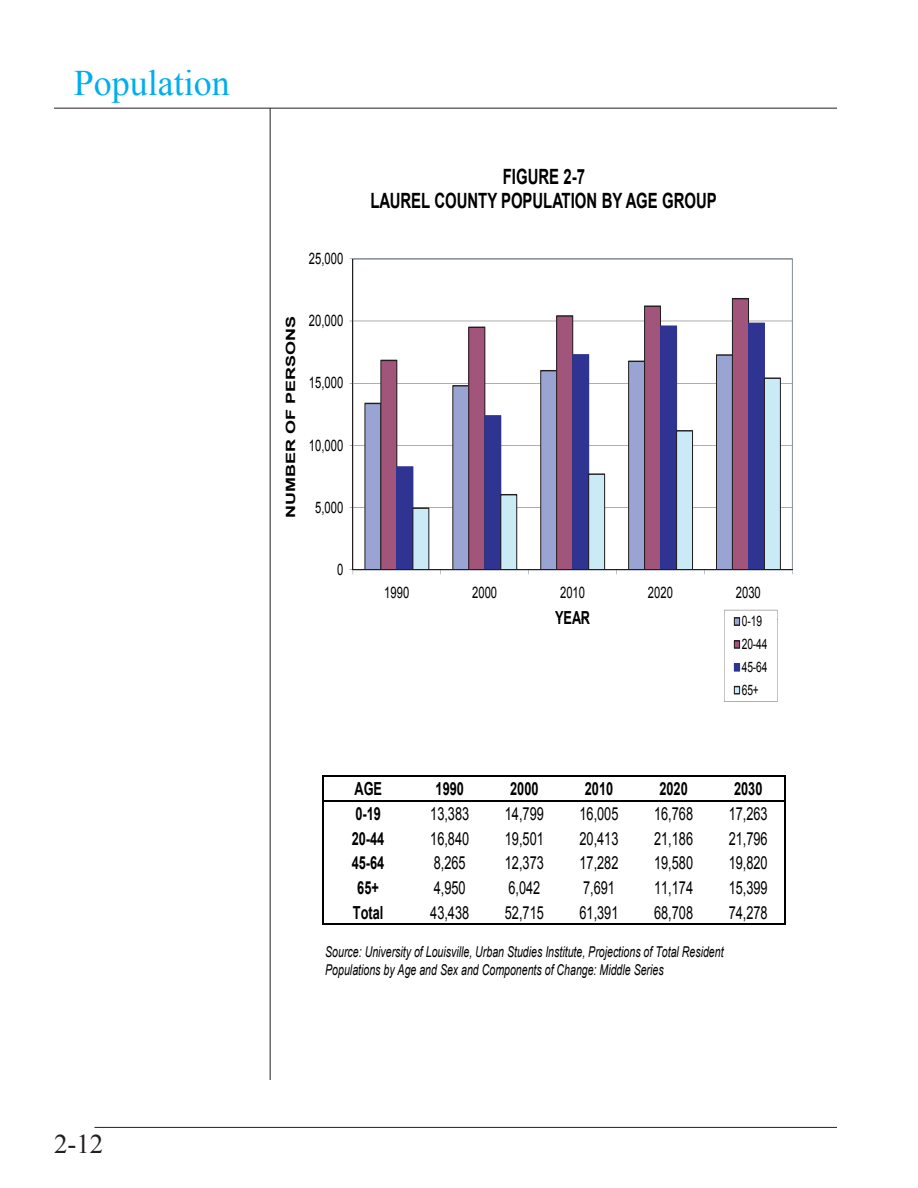
<style>
.page{position:relative;width:918px;height:1188px;background:#fff}
.page>*{position:absolute;margin:0;border:0;box-sizing:border-box;transform-origin:0 0}
.t1{font:36px "Times New Roman";color:#00aeef}
.t2{font:27px "Times New Roman";color:#231f20}
.t3{font:700 21px/24.3px "Arial";letter-spacing:-.005em;color:#000;text-align:center;scale:.71 1}
.t4{font:18px "Arial";color:#000;scale:.71 1}
.t5{font:700 18px "Arial";color:#000;scale:.71 1}
.t6{font:15.9px "Arial";color:#000;scale:.71 1}
.t7{font:italic 15px/18.6px "Arial";color:#000;scale:.71 1}
.t8{font:14.4px/23px "Arial";letter-spacing:-.005em;color:#000;scale:.71 1}
.t9{font:700 12.75px "Arial";color:#000;scale:1.41 1}
</style>
<div class="page">
<hr style="left:54px;top:108px;width:783px;height:1px;background:#231f20">
<hr style="left:270px;top:108px;width:1px;height:972px;background:#231f20">
<hr style="left:94px;top:1127px;width:743px;height:1px;background:#231f20">
<svg style="left:352px;top:258px;width:441px;height:312px"></svg>
<svg style="left:364px;top:360px;width:65px;height:210px"></svg>
<svg style="left:452px;top:327px;width:65px;height:243px"></svg>
<svg style="left:540px;top:315px;width:65px;height:255px"></svg>
<svg style="left:628px;top:306px;width:65px;height:264px"></svg>
<svg style="left:716px;top:298px;width:65px;height:272px;background:#9288b0"></svg>
<hr style="left:353px;top:259px;width:1px;height:311px;background:#231f20">
<hr style="left:353px;top:570px;width:439px;height:1px;background:#231f20">
<hr style="left:323px;top:775px;width:1px;height:150px;background:#000">
<hr style="left:785px;top:777px;width:1px;height:148px;background:#000">
<hr style="left:324px;top:775px;width:462px;height:2px;background:#000">
<hr style="left:324px;top:800px;width:462px;height:2px;background:#000">
<hr style="left:324px;top:923px;width:462px;height:2px;background:#000">
<svg style="left:724px;top:610px;width:53px;height:92px"></svg>
<h1 class="t1" style="left:74px;top:59px;width:158px">Population</h1>
<p class="t6" style="left:309px;top:248px;width:50px">25,000</p>
<p class="t9" style="left:282px;top:518px;width:145px;rotate:-90deg">NUMBER OF PERSONS</p>
<p class="t6" style="left:309px;top:310px;width:50px">20,000</p>
<p class="t6" style="left:309px;top:372px;width:50px">15,000</p>
<p class="t6" style="left:309px;top:435px;width:50px">10,000</p>
<p class="t6" style="left:315px;top:497px;width:41px">5,000</p>
<p class="t6" style="left:337px;top:559px;width:10px">0</p>
<p class="t3" style="left:370px;top:165px;width:489px">FIGURE 2-7<br>LAUREL COUNTY POPULATION BY AGE GROUP</p>
<p class="t6" style="left:384px;top:582px;width:37px">1990</p>
<p class="t6" style="left:472px;top:582px;width:37px">2000</p>
<p class="t6" style="left:560px;top:582px;width:37px">2010</p>
<p class="t6" style="left:648px;top:582px;width:37px">2020</p>
<p class="t6" style="left:736px;top:582px;width:37px">2030</p>
<p class="t5" style="left:555px;top:606px;width:51px">YEAR</p>
<p class="t8" style="left:742px;top:610px;width:38px">0-19<br>20-44<br>45-64<br>65+</p>
<p class="t5" style="left:354px;top:777px;width:40px">AGE</p>
<p class="t5" style="left:436px;top:777px;width:41px">1990</p>
<p class="t5" style="left:510px;top:777px;width:41px">2000</p>
<p class="t5" style="left:585px;top:777px;width:41px">2010</p>
<p class="t5" style="left:659px;top:777px;width:41px">2020</p>
<p class="t5" style="left:734px;top:777px;width:41px">2030</p>
<p class="t5" style="left:355px;top:802px;width:37px">0-19</p>
<p class="t4" style="left:430px;top:802px;width:56px">13,383</p>
<p class="t4" style="left:505px;top:802px;width:56px">14,799</p>
<p class="t4" style="left:579px;top:802px;width:56px">16,005</p>
<p class="t4" style="left:654px;top:802px;width:56px">16,768</p>
<p class="t4" style="left:729px;top:802px;width:56px">17,263</p>
<p class="t5" style="left:352px;top:827px;width:47px">20-44</p>
<p class="t4" style="left:430px;top:827px;width:56px">16,840</p>
<p class="t4" style="left:505px;top:827px;width:56px">19,501</p>
<p class="t4" style="left:579px;top:827px;width:56px">20,413</p>
<p class="t4" style="left:654px;top:827px;width:56px">21,186</p>
<p class="t4" style="left:729px;top:827px;width:56px">21,796</p>
<p class="t5" style="left:352px;top:851px;width:47px">45-64</p>
<p class="t4" style="left:434px;top:851px;width:46px">8,265</p>
<p class="t4" style="left:505px;top:851px;width:56px">12,373</p>
<p class="t4" style="left:579px;top:851px;width:56px">17,282</p>
<p class="t4" style="left:654px;top:851px;width:56px">19,580</p>
<p class="t4" style="left:729px;top:851px;width:56px">19,820</p>
<p class="t5" style="left:357px;top:876px;width:32px">65+</p>
<p class="t4" style="left:434px;top:876px;width:46px">4,950</p>
<p class="t4" style="left:508px;top:876px;width:46px">6,042</p>
<p class="t4" style="left:583px;top:876px;width:46px">7,691</p>
<p class="t4" style="left:654px;top:876px;width:56px">11,174</p>
<p class="t4" style="left:729px;top:876px;width:56px">15,399</p>
<p class="t5" style="left:353px;top:901px;width:44px">Total</p>
<p class="t4" style="left:430px;top:901px;width:56px">43,438</p>
<p class="t4" style="left:505px;top:901px;width:56px">52,715</p>
<p class="t4" style="left:579px;top:901px;width:56px">61,391</p>
<p class="t4" style="left:654px;top:901px;width:56px">68,708</p>
<p class="t4" style="left:729px;top:901px;width:56px">74,278</p>
<p class="t7" style="left:325px;top:943px;width:563px">Source: University of Louisville, Urban Studies Institute, Projections of Total Resident<br>Populations by Age and Sex and Components of Change: Middle Series</p>
<h2 class="t2" style="left:54px;top:1126px;width:51px">2-12</h2>
</div>
